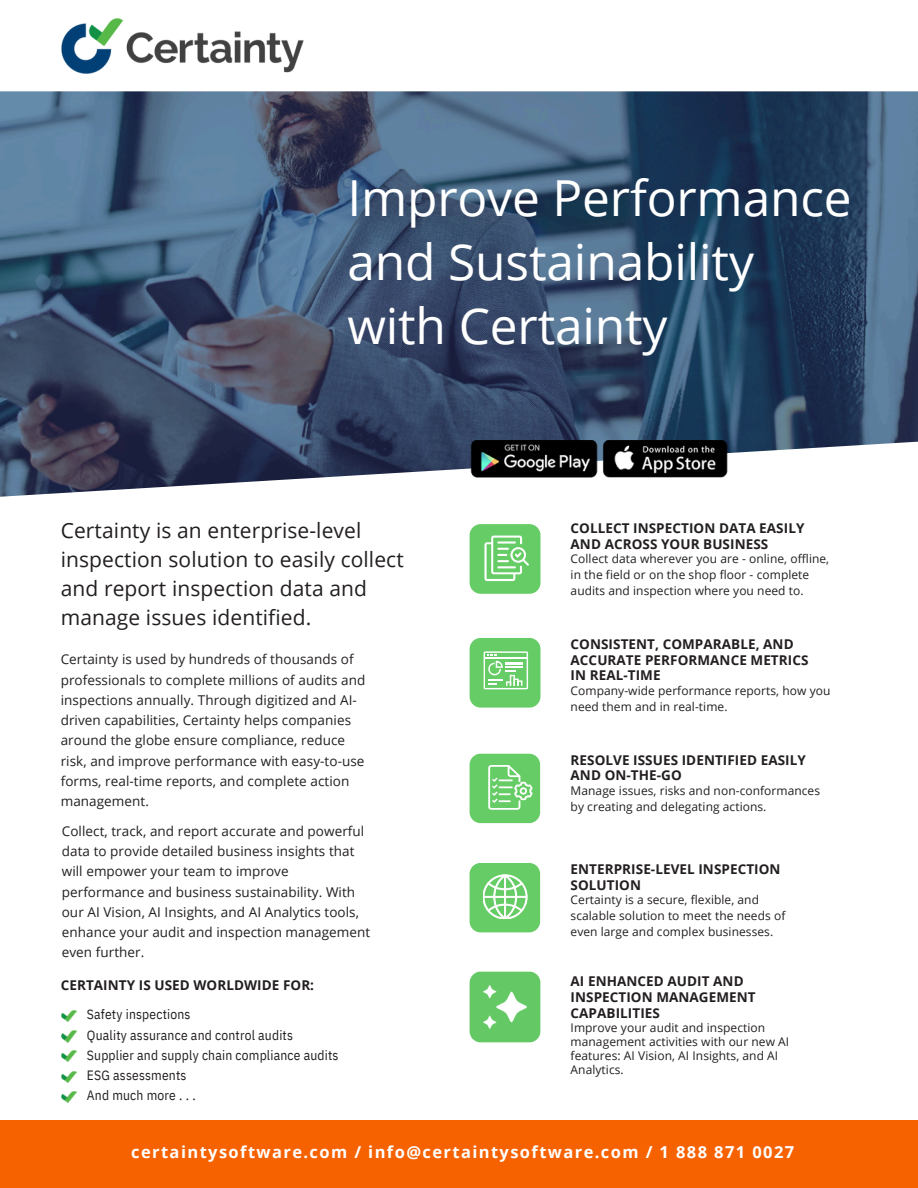
<style>
.page{position:relative;width:918px;height:1188px;background:#fff}
.page>*{position:absolute;margin:0;border:0;box-sizing:border-box;transform-origin:0 0}
.t1{font:49.65px/64.2px "Open Sans";letter-spacing:-.005em;color:#fff}
.t2{font:21px/29.2px "Open Sans";letter-spacing:.005em;color:#231f20}
.t3{font:700 16.5px "Open Sans";letter-spacing:.085em;color:#fff}
.t4{font:13.5px/20.2px "Open Sans";letter-spacing:.005em;color:#231f20}
.t5{font:700 13.5px/15.8px "Open Sans";letter-spacing:.005em;color:#231f20}
.t6{font:13.5px/20.2px "IBM Plex Sans Cond";letter-spacing:.015em;color:#231f20}
.t7{font:12px/15.8px "Open Sans";letter-spacing:.005em;color:#231f20}
</style>
<div class="page">
<img style="left:0;top:91px;width:917px;height:406px">
<div style="left:0;top:1120px;width:918px;height:68px;background:#f76200"></div>
<img style="left:62px;top:1011px;width:14px;height:11px">
<img style="left:62px;top:1050px;width:14px;height:12px">
<img style="left:62px;top:1091px;width:14px;height:11px">
<img style="left:62px;top:1072px;width:14px;height:11px">
<img style="left:62px;top:1031px;width:14px;height:11px">
<img style="left:465px;top:440px;width:138px;height:41px">
<img style="left:603px;top:440px;width:131px;height:43px">
<img style="left:61px;top:19px;width:243px;height:55px">
<div style="left:470px;top:863px;width:70px;height:69px;background:#6c6;border-radius:11px"></div>
<svg style="left:483px;top:874px;width:45px;height:45px"></svg>
<div style="left:470px;top:524px;width:71px;height:70px;background:#6c6;border-radius:11px"></div>
<svg style="left:484px;top:536px;width:45px;height:45px"></svg>
<div style="left:470px;top:754px;width:70px;height:69px;background:#6c6;border-radius:11px"></div>
<svg style="left:488px;top:765px;width:45px;height:45px"></svg>
<div style="left:470px;top:638px;width:71px;height:70px;background:#6c6;border-radius:11px"></div>
<svg style="left:484px;top:651px;width:44px;height:38px"></svg>
<img style="left:469px;top:971px;width:72px;height:72px">
<img style="left:483px;top:985px;width:45px;height:45px">
<p class="t1" style="left:347px;top:165px;width:506px">Improve Performance and Sustainability with Certainty</p>
<p class="t2" style="left:61px;top:515px;width:345px">Certainty is an enterprise-level inspection solution to easily collect and report inspection data and manage issues identified.</p>
<p class="t4" style="left:61px;top:649px;width:306px">Certainty is used by hundreds of thousands of professionals to complete millions of audits and inspections annually. Through digitized and AI&shy;driven capabilities, Certainty helps companies around the globe ensure compliance, reduce risk, and improve performance with easy-to-use forms, real-time reports, and complete action management.</p>
<p class="t4" style="left:62px;top:821px;width:310px">Collect, track, and report accurate and powerful data to provide detailed business insights that will empower your team to improve performance and business sustainability. With our AI Vision, AI Insights, and AI Analytics tools, enhance your audit and inspection management even further.</p>
<p class="t5" style="left:61px;top:977px;width:255px">CERTAINTY IS USED WORLDWIDE FOR:</p>
<p class="t6" style="left:87px;top:1004px;width:253px">Safety inspections<br>Quality assurance and control audits<br>Supplier and supply chain compliance audits<br>ESG assessments<br>And much more . . .</p>
<p class="t5" style="left:571px;top:520px;width:235px">COLLECT INSPECTION DATA EASILY<br>AND ACROSS YOUR BUSINESS</p>
<p class="t7" style="left:571px;top:551px;width:260px">Collect data wherever you are - online, offline, in the field or on the shop floor - complete audits and inspection where you need to.</p>
<p class="t5" style="left:571px;top:636px;width:239px">CONSISTENT, COMPARABLE, AND<br>ACCURATE PERFORMANCE METRICS<br>IN REAL-TIME</p>
<p class="t7" style="left:571px;top:682px;width:261px">Company-wide performance reports, how you need them and in real-time.</p>
<p class="t5" style="left:571px;top:752px;width:237px">RESOLVE ISSUES IDENTIFIED EASILY<br>AND ON-THE-GO</p>
<h5 class="t7" style="left:571px;top:782px;width:251px">Manage issues, risks and non-conformances by creating and delegating actions.</h5>
<p class="t5" style="left:571px;top:861px;width:211px">ENTERPRISE-LEVEL INSPECTION<br>SOLUTION</p>
<p class="t7" style="left:571px;top:892px;width:216px">Certainty is a secure, flexible, and scalable solution to meet the needs of even large and complex businesses.</p>
<p class="t5" style="left:571px;top:973px;width:187px">AI ENHANCED AUDIT AND<br>INSPECTION MANAGEMENT<br>CAPABILITIES</p>
<p class="t7" style="left:571px;top:1021px;width:220px;line-height:14px">Improve your audit and inspection management activities with our new AI features: AI Vision, AI Insights, and AI<br>Analytics.</p>
<p class="t3" style="left:131px;top:1140px;width:665px">certaintysoftware.com / info@certaintysoftware.com / 1 888 871 0027</p>
</div>
